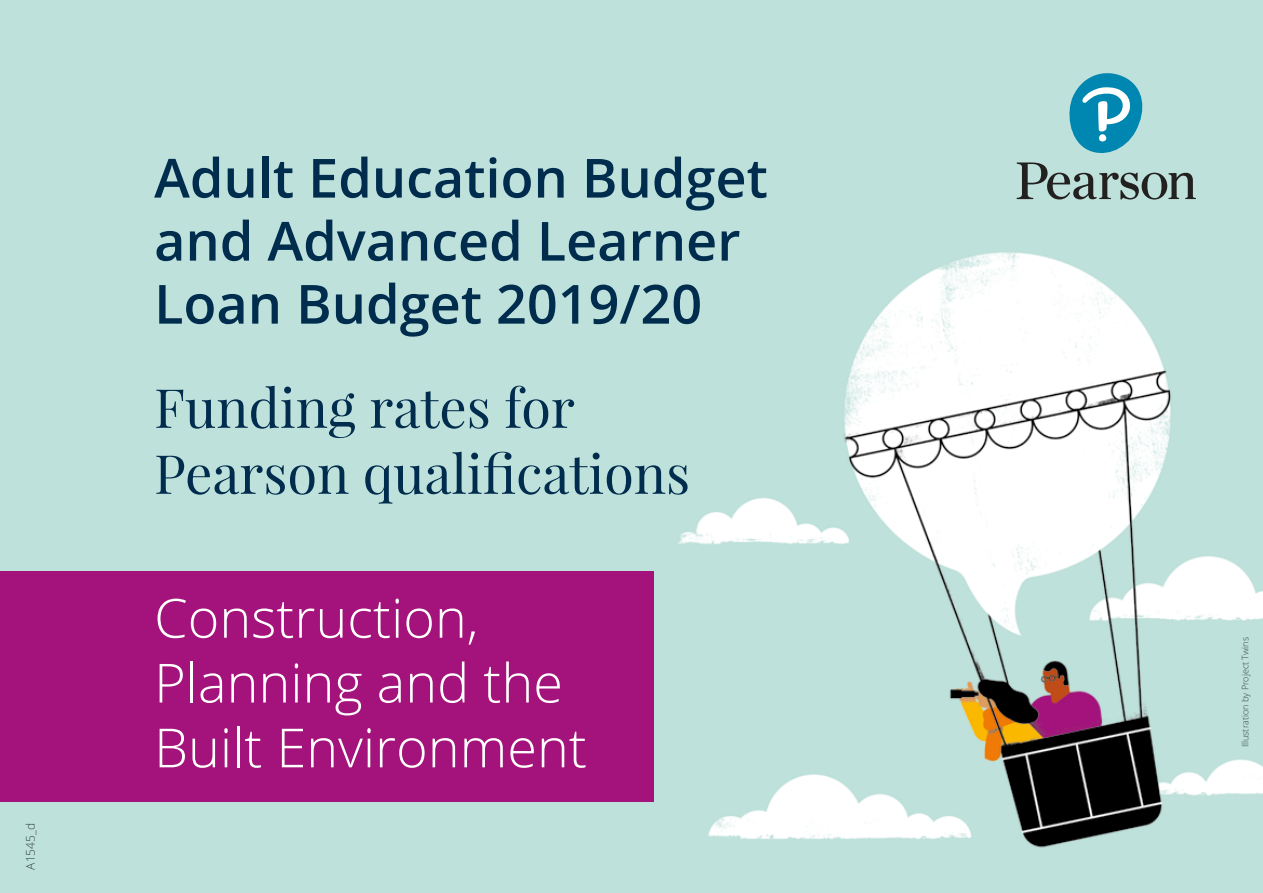
<style>
.page{position:relative;width:1263px;height:893px;background:#bfe1db}
.page>*{position:absolute;margin:0;border:0;box-sizing:border-box;transform-origin:0 0}
.t1{font:600 54px/63px "Open Sans";color:#002c4d}
.t2{font:300 54px/64.8px "Open Sans";color:#fff}
.t3{font:54px/66px "Playfair Display";color:#002c4d}
.t4{font:300 12px "Open Sans";color:#364546}
.t5{font:300 9px "Open Sans";color:#364546}
</style>
<div class="page">
<img style="left:678px;top:252px;width:585px;height:596px">
<svg style="left:1016px;top:73px;width:180px;height:127px"></svg>
<div style="left:0;top:571px;width:654px;height:230px;background:#a3137b"></div>
<p class="t4" style="left:22px;top:870px;width:48px;rotate:-90deg">A1545_d</p>
<p class="t1" style="left:154px;top:145px;width:615px">Adult Education Budget and Advanced Learner<br>Loan Budget 2019/20</p>
<p class="t3" style="left:154px;top:374px;width:537px">Funding rates for<br>Pearson qualifications</p>
<p class="t2" style="left:154px;top:584px;width:434px">Construction,<br>Planning and the<br>Built Environment</p>
<p class="t5" style="left:1239px;top:747px;width:112px;rotate:-90deg">Illustration by Project Twins</p>
</div>
